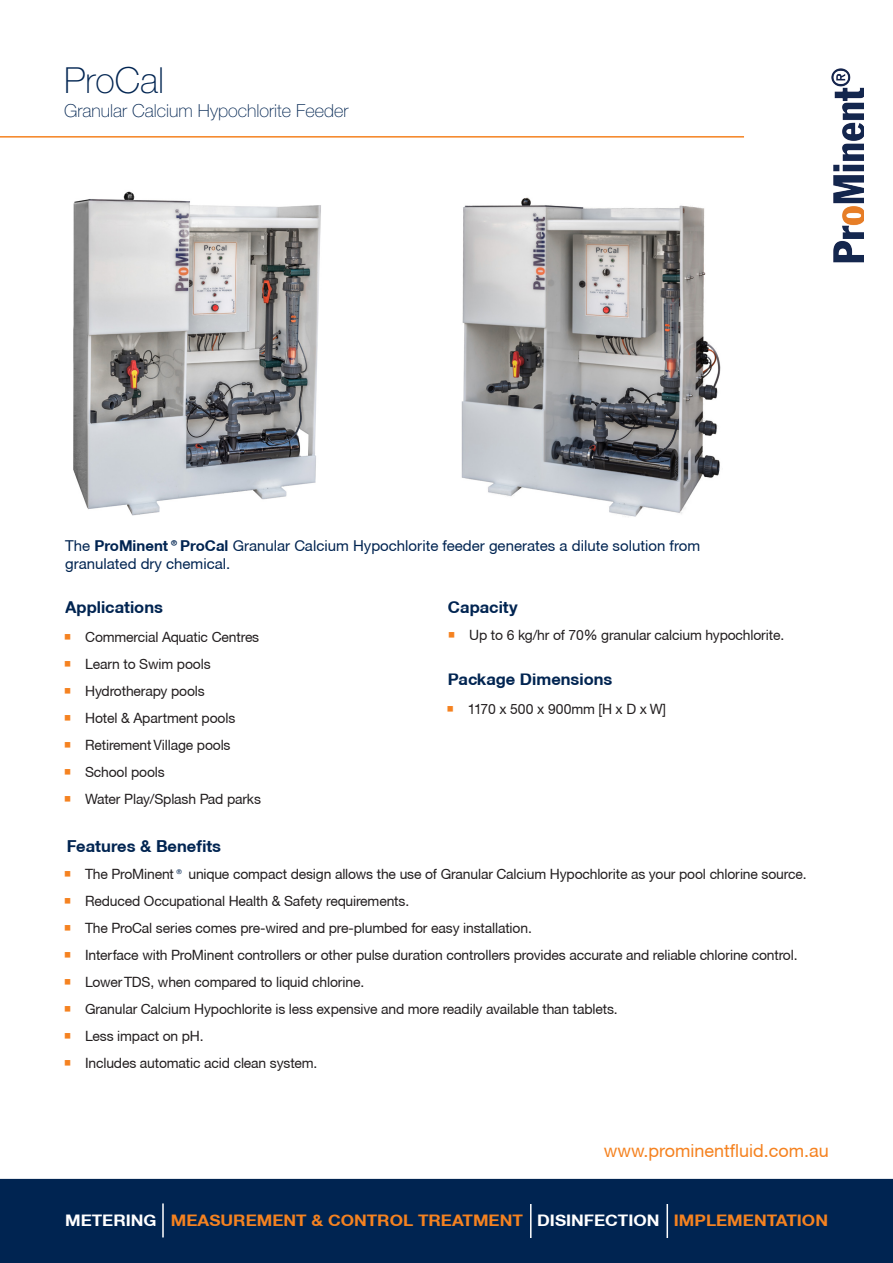
<style>
.page{position:relative;width:893px;height:1263px;background:#fff}
.page>*{position:absolute;margin:0;border:0;box-sizing:border-box;transform-origin:0 0}
.t1{font:100 36px "Helvetica Neue";color:#002451}
.t2{font:100 18px "Helvetica Neue";color:#002451}
.t3{font:18px "Helvetica Neue CE";color:#f58220}
.t4{font:700 16.5px "Helvetica Neue CE";color:#002451}
.t5{font:700 15.9px "Helvetica Neue CE";color:#f58220;scale:1.08 1}
.t6{font:15px/18px "Helvetica Neue CE";color:#002451}
.t7{font:14.1px "Helvetica Neue CE";letter-spacing:-.01em;color:#231f20}
.s1{font-weight:700}
.s2{color:#f58220}
.s3{font-size:13.5px;color:#002451}
.s4{color:#fff}
</style>
<div class="page">
<img style="left:831px;top:68px;width:32px;height:195px">
<img style="left:73px;top:191px;width:248px;height:325px">
<hr style="left:0;top:136px;width:744px;height:2px;background:#f58220">
<img style="left:461px;top:197px;width:260px;height:320px">
<div style="left:0;top:1179px;width:893px;height:83px;background:#002451"></div>
<div style="left:0;top:1179px;width:893px;height:84px;border:1px solid #002451"></div>
<hr style="left:162px;top:1203px;width:2px;height:34px;background:#fff">
<hr style="left:530px;top:1204px;width:1px;height:34px;background:#fff">
<hr style="left:666px;top:1204px;width:2px;height:34px;background:#fff">
<p class="t1" style="left:64px;top:59px;width:102px">ProCal</p>
<p class="t2" style="left:64px;top:100px;width:286px">Granular Calcium Hypochlorite Feeder</p>
<p class="t6" style="left:65px;top:537px;width:636px">The <span class="s1">ProMinent®ProCal</span> Granular Calcium Hypochlorite feeder generates a dilute solution from granulated dry chemical.</p>
<p class="t4" style="left:65px;top:597px;width:99px">Applications</p>
<p class="t7" style="left:64px;top:628px;width:197px"><span class="s2">○</span> Commercial Aquatic Centres</p>
<p class="t7" style="left:64px;top:655px;width:148px"><span class="s2">○</span> Learn to Swim pools</p>
<p class="t7" style="left:64px;top:682px;width:143px"><span class="s2">○</span> Hydrotherapy pools</p>
<p class="t7" style="left:64px;top:709px;width:173px"><span class="s2">○</span> Hotel &amp; Apartment pools</p>
<p class="t7" style="left:64px;top:736px;width:168px"><span class="s2">○</span> Retirement Village pools</p>
<p class="t7" style="left:64px;top:763px;width:103px"><span class="s2">○</span> School pools</p>
<p class="t7" style="left:64px;top:790px;width:199px"><span class="s2">○</span> Water Play/Splash Pad parks</p>
<p class="t4" style="left:448px;top:597px;width:71px">Capacity</p>
<p class="t7" style="left:448px;top:627px;width:338px"><span class="s2">○</span> Up to 6 kg/hr of 70% granular calcium hypochlorite.</p>
<p class="t4" style="left:448px;top:669px;width:166px">Package Dimensions</p>
<p class="t7" style="left:446px;top:701px;width:221px"><span class="s2">○</span> 1170 x 500 x 900mm [H x D x W]</p>
<p class="t4" style="left:67px;top:836px;width:156px">Features &amp; Benefits</p>
<p class="t7" style="left:64px;top:866px;width:744px"><span class="s2">○</span> The ProMinent<span class="s3">®</span> unique compact design allows the use of Granular Calcium Hypochlorite as your pool chlorine source.</p>
<p class="t7" style="left:64px;top:893px;width:347px"><span class="s2">○</span> Reduced Occupational Health &amp; Safety requirements.</p>
<p class="t7" style="left:64px;top:920px;width:470px"><span class="s2">○</span> The ProCal series comes pre-wired and pre-plumbed for easy installation.</p>
<p class="t7" style="left:64px;top:947px;width:735px"><span class="s2">○</span> Interface with ProMinent controllers or other pulse duration controllers provides accurate and reliable chlorine control.</p>
<p class="t7" style="left:64px;top:974px;width:302px"><span class="s2">○</span> Lower TDS, when compared to liquid chlorine.</p>
<p class="t7" style="left:64px;top:1001px;width:556px"><span class="s2">○</span> Granular Calcium Hypochlorite is less expensive and more readily available than tablets.</p>
<p class="t7" style="left:64px;top:1028px;width:142px"><span class="s2">○</span> Less impact on pH.</p>
<p class="t7" style="left:64px;top:1055px;width:255px"><span class="s2">○</span> Includes automatic acid clean system.</p>
<p class="t3" style="left:604px;top:1140px;width:226px">www.prominentfluid.com.au</p>
<p class="t5" style="left:65px;top:1210px;width:708px"><span class="s4">METERING</span> MEASUREMENT &amp; CONTROL TREATMENT <span class="s4">DISINFECTION</span> IMPLEMENTATION</p>
</div>
